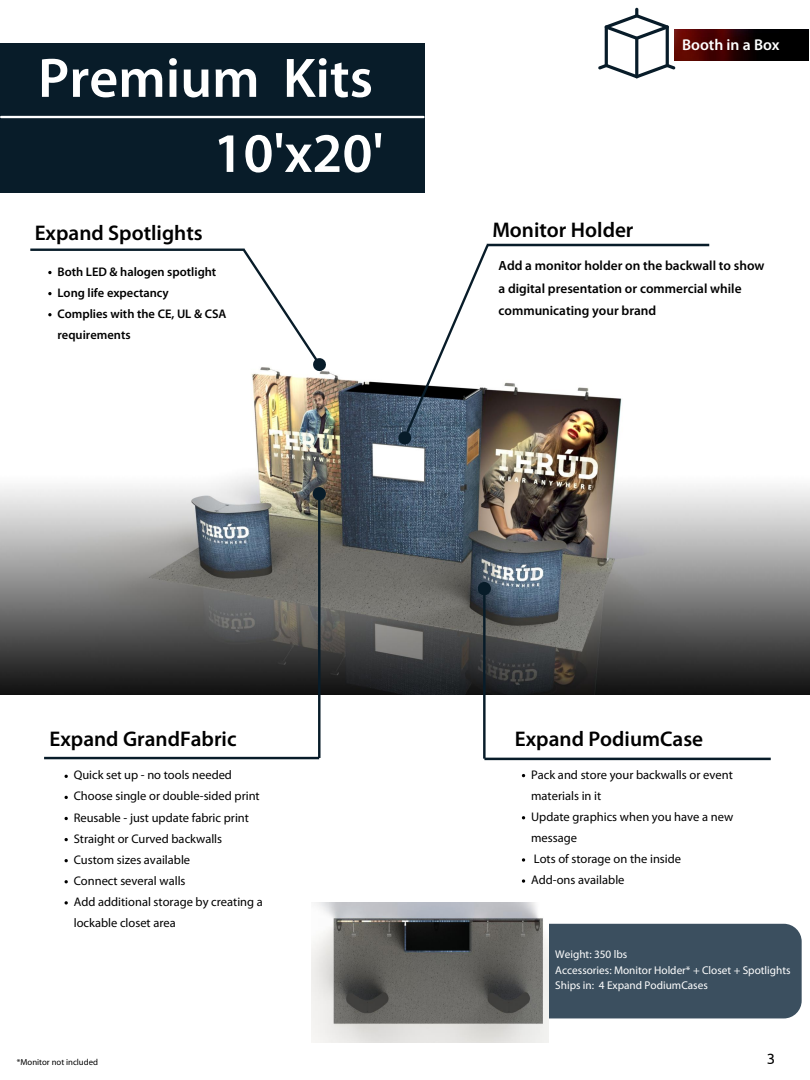
<style>
.page{position:relative;width:810px;height:1080px;background:#fff}
.page>*{position:absolute;margin:0;border:0;box-sizing:border-box;transform-origin:0 0}
.t1{font:600 56.12px "Myriad Pro";color:#fff}
.t2{font:600 21.25px "Myriad Pro";color:#000}
.t3{font:600 15.69px "Myriad Pro";color:#fff}
.t4{font:15px "Ubuntu";color:#000}
.t5{font:600 13.38px/22.2px "Myriad Pro";color:#000}
.t6{font:12.5px/21.1px "Myriad Pro";color:#000}
.t7{font:600 12.5px/21.1px "Myriad Pro";color:#000}
.t8{font:11.25px/15.5px "Myriad Pro";color:#fff}
.t9{font:8.75px "Myriad Pro";color:#000}
</style>
<div class="page">
<div style="left:0;top:43px;width:425px;height:150px;background:#081c29"></div>
<hr style="left:1px;top:116px;width:423px;height:2px;background:#fff">
<img style="left:0;top:371px;width:810px;height:323px">
<svg style="left:30px;top:248px;width:298px;height:126px"></svg>
<svg style="left:44px;top:487px;width:282px;height:272px"></svg>
<svg style="left:396px;top:243px;width:313px;height:204px"></svg>
<svg style="left:478px;top:582px;width:293px;height:178px"></svg>
<div style="left:527px;top:924px;width:275px;height:94px;background:#3b4f5f;border-radius:18px"></div>
<img style="left:311px;top:902px;width:238px;height:140px">
<svg style="left:598px;top:8px;width:77px;height:70px"></svg>
<hr style="left:635px;top:37px;width:3px;height:41px;background:#081c29;border-radius:2px">
<img style="left:674px;top:30px;width:134px;height:31px">
<svg style="left:65px;top:901px;width:3px;height:4px"></svg>
<svg style="left:522px;top:858px;width:3px;height:4px"></svg>
<svg style="left:522px;top:879px;width:3px;height:4px"></svg>
<h1 class="t1" style="left:38px;top:55px;width:337px">Premium Kits</h1>
<h1 class="t1" style="left:213px;top:130px;width:172px">10'x20'</h1>
<h2 class="t2" style="left:35px;top:224px;width:170px">Expand Spotlights</h2>
<p class="t7" style="left:57px;top:262px;width:171px">Both LED &amp; halogen spotlight<br>Long life expectancy<br>Complies with the CE, UL &amp; CSA requirements</p>
<p class="t3" style="left:682px;top:38px;width:99px">Booth in a Box</p>
<h2 class="t2" style="left:492px;top:221px;width:143px">Monitor Holder</h2>
<p class="t5" style="left:499px;top:256px;width:268px">Add a monitor holder on the backwall to show a digital presentation or commercial while communicating your brand</p>
<h2 class="t2" style="left:49px;top:730px;width:189px">Expand GrandFabric</h2>
<p class="t6" style="left:74px;top:766px;width:191px">Quick set up - no tools needed<br>Choose single or double-sided print<br>Reusable - just update fabric print<br>Straight or Curved backwalls<br>Custom sizes available<br>Connect several walls<br>Add additional storage by creating a lockable closet area</p>
<h2 class="t2" style="left:515px;top:730px;width:190px">Expand PodiumCase</h2>
<p class="t6" style="left:531px;top:765px;width:204px">Pack and store your backwalls or event materials in it<br>Update graphics when you have a new message<br>Lots of storage on the inside<br>Add-ons available</p>
<p class="t8" style="left:555px;top:948px;width:237px">Weight: 350 lbs<br>Accessories: Monitor Holder* + Closet + Spotlights<br>Ships in: 4 Expand PodiumCases</p>
<p class="t9" style="left:17px;top:1059px;width:83px">*Monitor not included</p>
<p class="t4" style="left:767px;top:1050px;width:10px">3</p>
</div>
